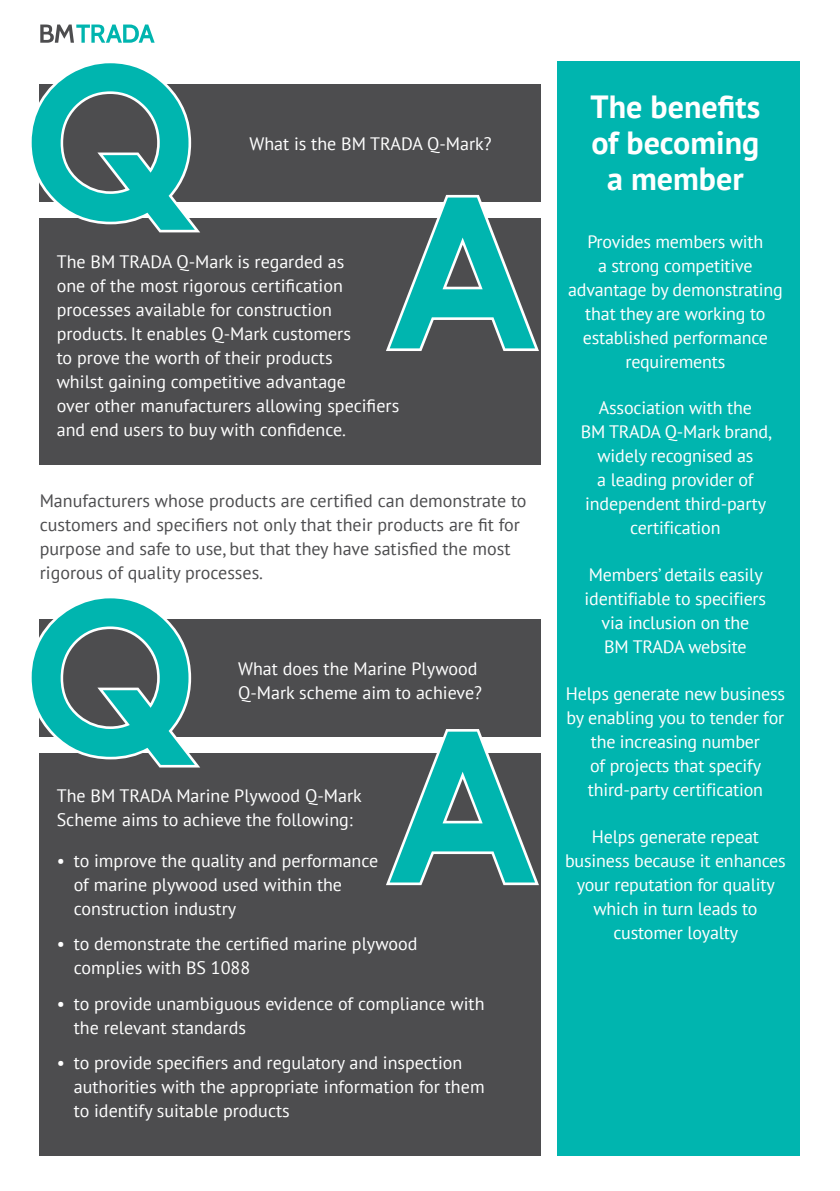
<style>
.page{position:relative;width:840px;height:1191px;background:#fff}
.page>*{position:absolute;margin:0;border:0;box-sizing:border-box;transform-origin:0 0}
.t1{font:700 210px "Century Gothic";color:#00b5af}
.t2{font:700 32px/36px "PT Sans";color:#fff;text-align:center}
.t3{font:18px/24px "PT Sans";color:#fff}
.t4{font:18px/24px "PT Sans";color:#4d4d4f}
</style>
<div class="page">
<div style="left:40px;top:753px;width:501px;height:402px;background:#4d4d4f"></div>
<div style="left:40px;top:219px;width:501px;height:246px;background:#4d4d4f"></div>
<div style="left:40px;top:84px;width:501px;height:117px;background:#4d4d4f"></div>
<div style="left:40px;top:619px;width:501px;height:117px;background:#4d4d4f"></div>
<svg style="left:39px;top:84px;width:166px;height:151px"></svg>
<svg style="left:39px;top:619px;width:166px;height:151px"></svg>
<svg style="left:383px;top:194px;width:158px;height:157px"></svg>
<div style="left:556px;top:61px;width:243px;height:1094px;background:#00b5af"></div>
<svg style="left:40px;top:25px;width:114px;height:18px"></svg>
<svg style="left:383px;top:729px;width:158px;height:157px"></svg>
<h1 class="t1" style="left:22px;top:-18px;width:178px">Q</h1>
<p class="t3" style="left:249px;top:131px;width:243px">What is the BM TRADA Q-Mark?</p>
<h1 class="t1" style="left:384px;top:113px;width:157px">A</h1>
<p class="t3" style="left:57px;top:249px;width:344px">The BM TRADA Q-Mark is regarded as<br>one of the most rigorous certification processes available for construction products. It enables Q-Mark customers<br>to prove the worth of their products<br>whilst gaining competitive advantage<br>over other manufacturers allowing specifiers and end users to buy with confidence.</p>
<p class="t4" style="left:40px;top:488px;width:488px">Manufacturers whose products are certified can demonstrate to customers and specifiers not only that their products are fit for purpose and safe to use, but that they have satisfied the most rigorous of quality processes.</p>
<h1 class="t1" style="left:22px;top:517px;width:178px">Q</h1>
<p class="t3" style="left:238px;top:656px;width:245px">What does the Marine Plywood<br>Q-Mark scheme aim to achieve?</p>
<h1 class="t1" style="left:384px;top:647px;width:157px">A</h1>
<p class="t3" style="left:57px;top:783px;width:306px">The BM TRADA Marine Plywood Q-Mark<br>Scheme aims to achieve the following:</p>
<p class="t3" style="left:74px;top:848px;width:306px;text-indent:-17px">• to improve the quality and performance of marine plywood used within the construction industry</p>
<p class="t3" style="left:74px;top:931px;width:345px;text-indent:-17px">• to demonstrate the certified marine plywood complies with BS 1088</p>
<p class="t3" style="left:74px;top:991px;width:412px;text-indent:-17px">• to provide unambiguous evidence of compliance with the relevant standards</p>
<p class="t3" style="left:74px;top:1050px;width:412px;text-indent:-17px">• to provide specifiers and regulatory and inspection authorities with the appropriate information for them to identify suitable products</p>
<h2 class="t2" style="left:590px;top:88px;width:171px">The benefits of becoming a member</h2>
<p class="t3" style="left:567px;top:229px;width:216px;text-align:center">Provides members with<br>a strong competitive advantage by demonstrating that they are working to established performance requirements</p>
<p class="t3" style="left:580px;top:396px;width:192px;text-align:center">Association with the<br>BM TRADA Q-Mark brand, widely recognised as<br>a leading provider of independent third-party certification</p>
<p class="t3" style="left:584px;top:562px;width:183px;text-align:center">Members’ details easily identifiable to specifiers via inclusion on the<br>BM TRADA website</p>
<p class="t3" style="left:565px;top:681px;width:221px;text-align:center">Helps generate new business by enabling you to tender for the increasing number<br>of projects that specify third-party certification</p>
<p class="t3" style="left:564px;top:823px;width:222px;text-align:center">Helps generate repeat business because it enhances your reputation for quality which in turn leads to</p>
<p class="t3" style="left:613px;top:919px;width:126px">customer loyalty</p>
</div>
